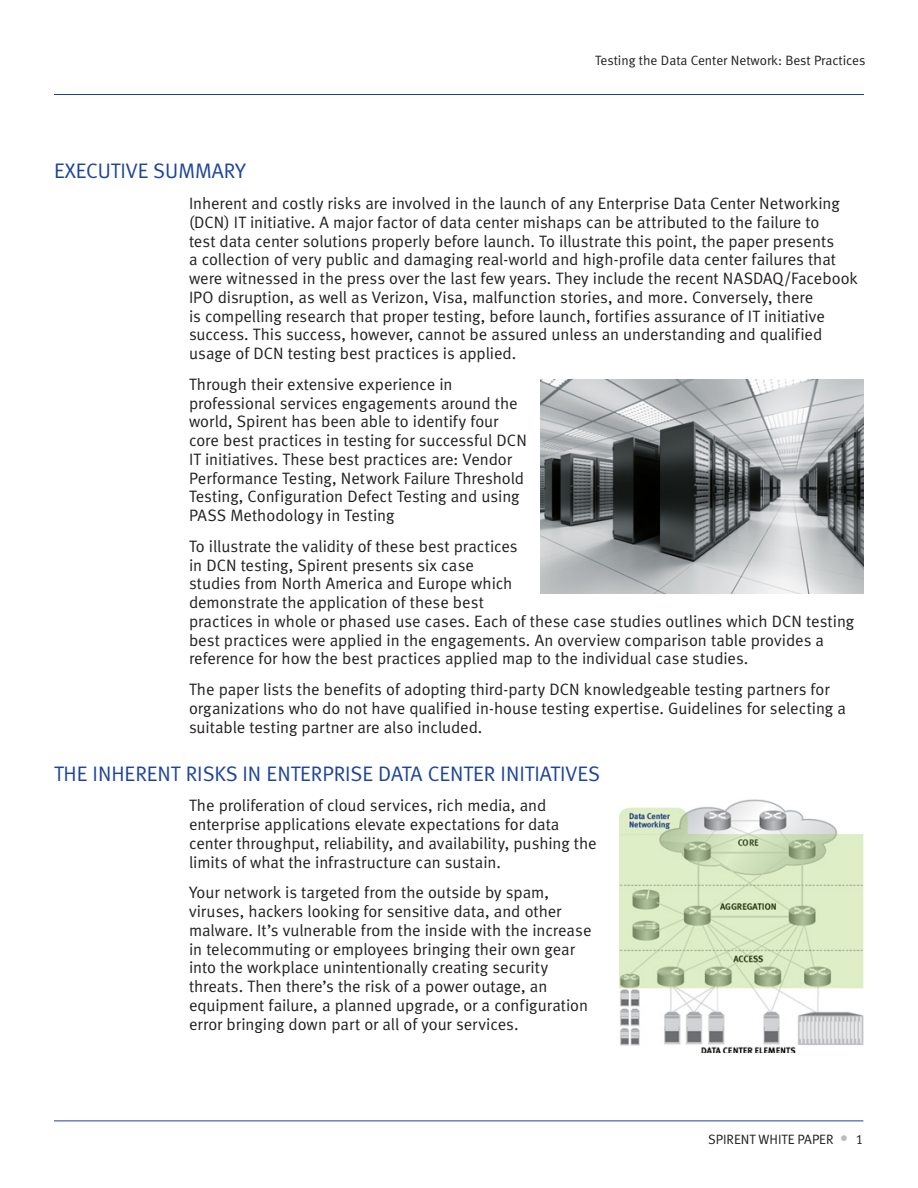
<style>
.page{position:relative;width:918px;height:1188px;background:#fff}
.page>*{position:absolute;margin:0;border:0;box-sizing:border-box;transform-origin:0 0}
.S1{font:21px "Meta Normal LF";color:#1d449b}
.Body_Inner_Pages{font:16.5px/18.8px "Meta Normal LF";letter-spacing:-.005em;color:#231f20}
.t1{font:13.5px "Meta Normal LF";color:#231f20}
.s1{font-size:16.5px;color:#bcbdc0}
</style>
<div class="page">
<hr style="left:54px;top:94px;width:810px;height:1px;background:#1d449b">
<hr style="left:54px;top:1120px;width:809px;height:1px;background:#1d449b">
<img style="left:541px;top:379px;width:323px;height:215px">
<img style="left:620px;top:799px;width:243px;height:254px">
<div style="left:796px;top:791px;width:68px;height:16px;background:#fff"></div>
<p class="t1" style="left:595px;top:52px;width:272px">Testing the Data Center Network: Best Practices</p>
<p class="S1" style="left:54px;top:159px;width:193px">EXECUTIVE SUMMARY</p>
<p class="Body_Inner_Pages" style="left:189px;top:194px;width:670px">Inherent and costly risks are involved in the launch of any Enterprise Data Center Networking (DCN) IT initiative. A major factor of data center mishaps can be attributed to the failure to<br>test data center solutions properly before launch. To illustrate this point, the paper presents<br>a collection of very public and damaging real-world and high-profile data center failures that were witnessed in the press over the last few years. They include the recent NASDAQ/Facebook IPO disruption, as well as Verizon, Visa, malfunction stories, and more. Conversely, there<br>is compelling research that proper testing, before launch, fortifies assurance of IT initiative success. This success, however, cannot be assured unless an understanding and qualified usage of DCN testing best practices is applied.</p>
<p class="Body_Inner_Pages" style="left:189px;top:375px;width:339px">Through their extensive experience in professional services engagements around the world, Spirent has been able to identify four core best practices in testing for successful DCN IT initiatives. These best practices are: Vendor Performance Testing, Network Failure Threshold Testing, Configuration Defect Testing and using PASS Methodology in Testing</p>
<p class="Body_Inner_Pages" style="left:189px;top:537px;width:667px">To illustrate the validity of these best practices<br>in DCN testing, Spirent presents six case<br>studies from North America and Europe which<br>demonstrate the application of these best<br>practices in whole or phased use cases. Each of these case studies outlines which DCN testing best practices were applied in the engagements. An overview comparison table provides a reference for how the best practices applied map to the individual case studies.</p>
<p class="Body_Inner_Pages" style="left:189px;top:680px;width:659px">The paper lists the benefits of adopting third-party DCN knowledgeable testing partners for organizations who do not have qualified in-house testing expertise. Guidelines for selecting a suitable testing partner are also included.</p>
<p class="S1" style="left:54px;top:761px;width:547px">THE INHERENT RISKS IN ENTERPRISE DATA CENTER INITIATIVES</p>
<p class="Body_Inner_Pages" style="left:189px;top:796px;width:409px">The proliferation of cloud services, rich media, and enterprise applications elevate expectations for data center throughput, reliability, and availability, pushing the limits of what the infrastructure can sustain.</p>
<p class="Body_Inner_Pages" style="left:189px;top:883px;width:404px">Your network is targeted from the outside by spam, viruses, hackers looking for sensitive data, and other malware. It’s vulnerable from the inside with the increase in telecommuting or employees bringing their own gear into the workplace unintentionally creating security threats. Then there’s the risk of a power outage, an equipment failure, a planned upgrade, or a configuration error bringing down part or all of your services.</p>
<p class="t1" style="left:708px;top:1131px;width:157px">SPIRENT WHITE PAPER <span class="s1">•</span> 1</p>
</div>
